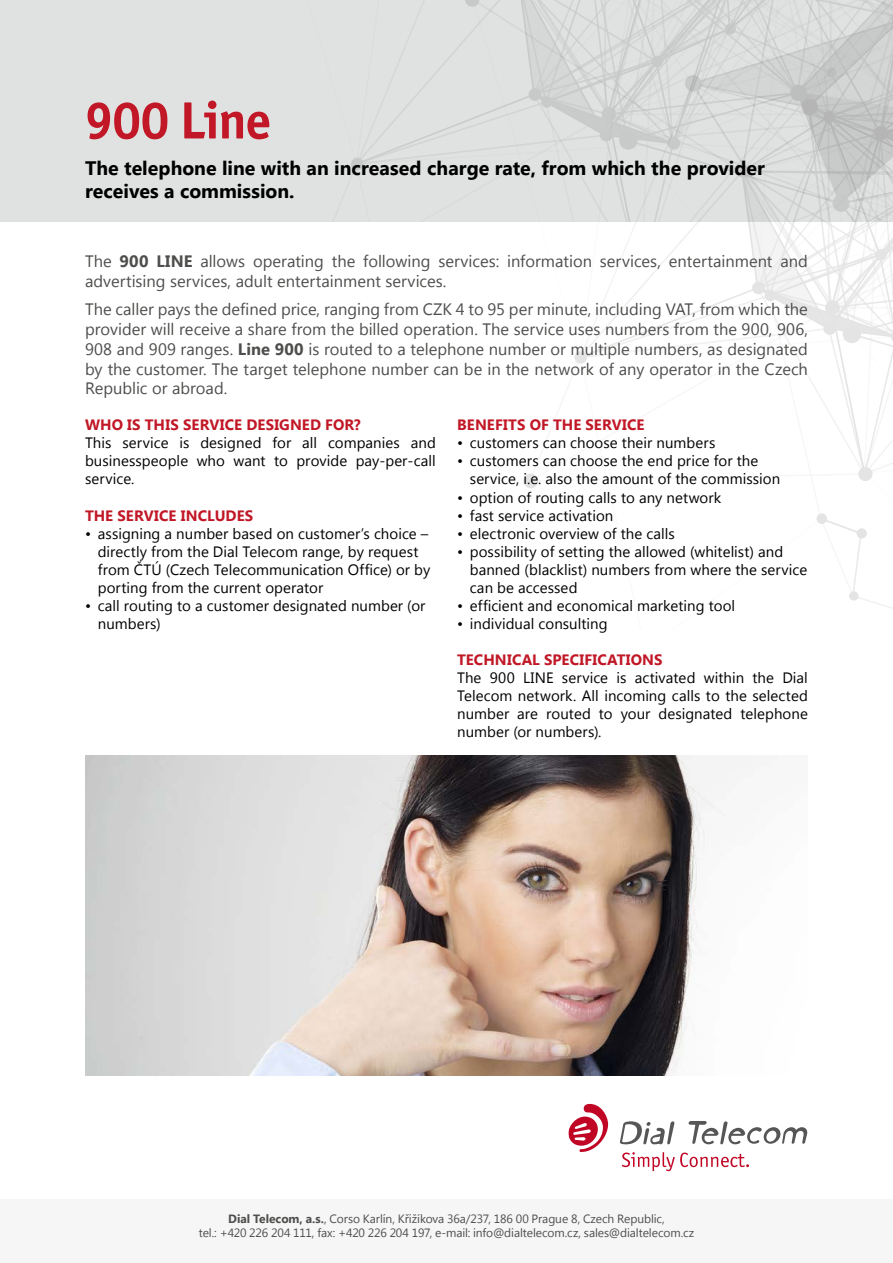
<style>
.page{position:relative;width:893px;height:1263px;background:#fff}
.page>*{position:absolute;margin:0;border:0;box-sizing:border-box;transform-origin:0 0}
.t1{font:700 52.5px "Officina Sans Itc TOT";letter-spacing:-.015em;color:#c11726}
.t2{font:700 19.5px/23.4px "Segoe UI";color:#000}
.t3{font:16.5px/19.8px "Segoe UI";color:#4e4e4d}
.t4{font:15px/18px "Segoe UI";letter-spacing:.005em;color:#000}
.t5{font:700 15px "Segoe UI";letter-spacing:.01em;color:#c11726}
.t6{font:12px/14.4px "Segoe UI";letter-spacing:-.01em;color:#4e4e4d;text-align:center}
.s1{font-weight:700}
</style>
<div class="page">
<div style="left:0;top:1199px;width:893px;height:64px;background:#f6f6f6"></div>
<div style="left:0;top:0;width:893px;height:221px;background:#e0e1e1"></div>
<svg style="left:249px;top:0;width:644px;height:609px"></svg>
<div style="left:843px;top:325px;width:18px;height:18px;background:#e4e4e4;border-radius:50%"></div>
<svg style="left:568px;top:1103px;width:40px;height:49px"></svg>
<svg style="left:620px;top:1121px;width:188px;height:24px"></svg>
<svg style="left:622px;top:1152px;width:127px;height:19px"></svg>
<img style="left:86px;top:756px;width:668px;height:320px">
<h1 class="t1" style="left:85px;top:88px;width:187px">900 Line</h1>
<h2 class="t2" style="left:85px;top:155px;width:681px">The telephone line with an increased charge rate, from which the provider receives a commission.</h2>
<p class="t3" style="left:85px;top:251px;width:724px">The <span class="s1">900 LINE</span> allows operating the following services: information services, entertainment and advertising services, adult entertainment services.</p>
<p class="t3" style="left:85px;top:299px;width:724px;text-align:justify">The caller pays the defined price, ranging from CZK 4 to 95 per minute, including VAT, from which the provider will receive a share from the billed operation. The service uses numbers from the 900, 906, 908 and 909 ranges. <span class="s1">Line 900</span> is routed to a telephone number or multiple numbers, as designated by the customer. The target telephone number can be in the network of any operator in the Czech Republic or abroad.</p>
<p class="t5" style="left:85px;top:414px;width:277px">WHO IS THIS SERVICE DESIGNED FOR?</p>
<p class="t4" style="left:85px;top:433px;width:352px;text-align:justify">This service is designed for all companies and businesspeople who want to provide pay-per-call service.</p>
<p class="t5" style="left:85px;top:504px;width:170px">THE SERVICE INCLUDES</p>
<p class="t4" style="left:98px;top:523px;width:334px;text-indent:-13px">• assigning a number based on customer’s choice – directly from the Dial Telecom range, by request from ČTÚ (Czech Telecommunication Office) or by porting from the current operator</p>
<p class="t4" style="left:98px;top:595px;width:329px;text-indent:-13px">• call routing to a customer designated number (or numbers)</p>
<p class="t5" style="left:457px;top:414px;width:189px">BENEFITS OF THE SERVICE</p>
<p class="t4" style="left:457px;top:433px;width:260px">• customers can choose their numbers</p>
<p class="t4" style="left:470px;top:451px;width:312px;text-indent:-13px">• customers can choose the end price for the service, i.e. also the amount of the commission</p>
<p class="t4" style="left:457px;top:487px;width:266px">• option of routing calls to any network</p>
<p class="t4" style="left:457px;top:505px;width:158px">• fast service activation</p>
<p class="t4" style="left:457px;top:523px;width:219px">• electronic overview of the calls</p>
<p class="t4" style="left:470px;top:541px;width:339px;text-indent:-13px">• possibility of setting the allowed (whitelist) and banned (blacklist) numbers from where the service can be accessed</p>
<p class="t4" style="left:457px;top:595px;width:280px">• efficient and economical marketing tool</p>
<p class="t4" style="left:457px;top:613px;width:152px">• individual consulting</p>
<p class="t5" style="left:457px;top:648px;width:207px">TECHNICAL SPECIFICATIONS</p>
<p class="t4" style="left:457px;top:667px;width:352px;text-align:justify">The 900 LINE service is activated within the Dial Telecom network. All incoming calls to the selected number are routed to your designated telephone number (or numbers).</p>
<p class="t6" style="left:199px;top:1211px;width:497px"><span class="s1">Dial Telecom, a.s.</span>, Corso Karlín, Křižíkova 36a/237, 186 00 Prague 8, Czech Republic,<br>tel.: +420 226 204 111, fax: +420 226 204 197, e-mail: info@dialtelecom.cz, sales@dialtelecom.cz</p>
</div>
